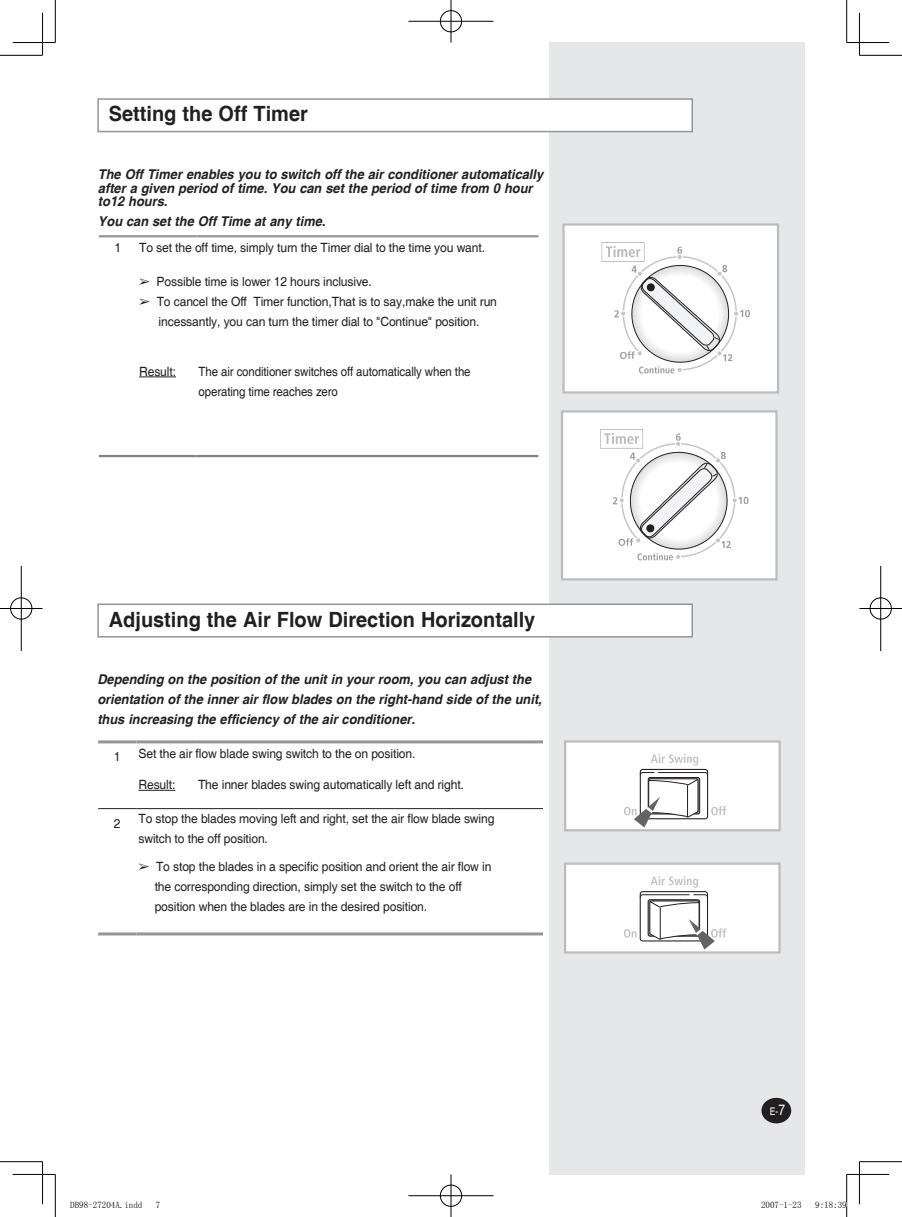
<style>
.page{position:relative;width:902px;height:1217px;background:#fff}
.page>*{position:absolute;margin:0;border:0;box-sizing:border-box;transform-origin:0 0}
.t1{font:700 21px "Helvetica";color:#231f20;scale:.95 1}
.t2{font:italic 700 13.5px/13.5px "Helvetica";color:#231f20;scale:.95 1}
.t3{font:12.75px/20px "Helvetica";letter-spacing:-.01em;color:#231f20;scale:.95 1}
.t4{font:12.75px/20px "Helvetica";letter-spacing:-.01em;color:#231f20;scale:.9 1}
.t5{font:10.5px "Helvetica";color:#fff;scale:.8 1}
.t6{font:9px "Sim Sun";color:#000}
</style>
<div class="page">
<div style="left:549px;top:43px;width:255px;height:1131px;background:#e6e7e9"></div>
<div style="left:761px;top:1097px;width:30px;height:26px;background:#231f20;border-radius:50%"></div>
<div style="left:98px;top:99px;width:594px;height:32px;background:#fff"></div>
<div style="left:97px;top:98px;width:596px;height:34px;border:2px solid #939598"></div>
<hr style="left:99px;top:235px;width:38px;height:2px;background:#939598">
<hr style="left:137px;top:235px;width:59px;height:2px;background:#939598">
<hr style="left:196px;top:235px;width:342px;height:2px;background:#939598">
<hr style="left:99px;top:455px;width:38px;height:2px;background:#808285">
<hr style="left:137px;top:455px;width:59px;height:2px;background:#808285">
<hr style="left:196px;top:455px;width:342px;height:2px;background:#808285">
<hr style="left:139px;top:376px;width:37px;height:1px;background:#231f20">
<div style="left:563px;top:224px;width:215px;height:168px;background:#fff"></div>
<div style="left:562px;top:223px;width:217px;height:170px;border:2px solid #bcbdc0"></div>
<svg style="left:601px;top:242px;width:149px;height:131px"></svg>
<div style="left:562px;top:411px;width:214px;height:168px;background:#fff"></div>
<div style="left:561px;top:410px;width:216px;height:170px;border:2px solid #bcbdc0"></div>
<svg style="left:600px;top:429px;width:148px;height:131px"></svg>
<div style="left:98px;top:604px;width:594px;height:32px;background:#fff"></div>
<div style="left:97px;top:603px;width:596px;height:34px;border:2px solid #939598"></div>
<div style="left:565px;top:741px;width:214px;height:89px;background:#fff"></div>
<div style="left:564px;top:740px;width:216px;height:91px;border:2px solid #bcbdc0"></div>
<svg style="left:651px;top:754px;width:47px;height:11px"></svg>
<div style="left:639px;top:768px;width:69px;height:51px;border:1px solid #231f20;border-radius:3px"></div>
<div style="left:565px;top:863px;width:214px;height:89px;background:#fff"></div>
<div style="left:564px;top:862px;width:216px;height:91px;border:2px solid #bcbdc0"></div>
<svg style="left:650px;top:876px;width:48px;height:11px"></svg>
<div style="left:640px;top:891px;width:67px;height:49px;background:linear-gradient(to right,#fff,#fff);border-radius:3px"></div>
<div style="left:639px;top:890px;width:69px;height:51px;border:1px solid #231f20;border-radius:3px"></div>
<svg style="left:624px;top:894px;width:102px;height:55px"></svg>
<svg style="left:624px;top:771px;width:102px;height:56px"></svg>
<hr style="left:98px;top:740px;width:38px;height:3px;background:#939598">
<hr style="left:136px;top:740px;width:60px;height:3px;background:#939598">
<hr style="left:196px;top:740px;width:347px;height:3px;background:#939598">
<hr style="left:98px;top:808px;width:38px;height:1px;background:#231f20">
<hr style="left:136px;top:808px;width:60px;height:1px;background:#231f20">
<hr style="left:196px;top:808px;width:347px;height:1px;background:#231f20">
<hr style="left:98px;top:932px;width:38px;height:3px;background:#939598">
<hr style="left:136px;top:932px;width:60px;height:3px;background:#939598">
<hr style="left:196px;top:932px;width:347px;height:3px;background:#939598">
<hr style="left:138px;top:789px;width:37px;height:1px;background:#231f20">
<hr style="left:0;top:55px;width:43px;height:1px;background:#000">
<hr style="left:859px;top:55px;width:42px;height:1px;background:#000">
<hr style="left:0;top:1161px;width:43px;height:1px;background:#000">
<hr style="left:859px;top:1161px;width:42px;height:1px;background:#000">
<hr style="left:55px;top:0;width:1px;height:43px;background:#000">
<hr style="left:55px;top:1174px;width:1px;height:42px;background:#000">
<hr style="left:846px;top:0;width:1px;height:43px;background:#000">
<hr style="left:846px;top:1174px;width:1px;height:42px;background:#000">
<hr style="left:13px;top:42px;width:42px;height:1px;background:#000">
<hr style="left:846px;top:42px;width:43px;height:1px;background:#000">
<hr style="left:13px;top:1173px;width:42px;height:1px;background:#000">
<hr style="left:846px;top:1173px;width:43px;height:1px;background:#000">
<hr style="left:42px;top:13px;width:1px;height:42px;background:#000">
<hr style="left:42px;top:1161px;width:1px;height:42px;background:#000">
<hr style="left:859px;top:13px;width:1px;height:42px;background:#000">
<hr style="left:859px;top:1161px;width:1px;height:42px;background:#000">
<div style="left:439px;top:10px;width:23px;height:23px;border:2px solid #fff;border-radius:50%"></div>
<hr style="left:408px;top:20px;width:85px;height:2px;background:#fff">
<hr style="left:450px;top:0;width:2px;height:43px;background:#fff">
<div style="left:440px;top:10px;width:22px;height:22px;border:1px solid #000;border-radius:50%"></div>
<hr style="left:408px;top:21px;width:85px;height:1px;background:#000">
<hr style="left:450px;top:0;width:1px;height:43px;background:#000">
<div style="left:439px;top:1183px;width:23px;height:23px;border:2px solid #fff;border-radius:50%"></div>
<hr style="left:408px;top:1194px;width:85px;height:2px;background:#fff">
<hr style="left:450px;top:1174px;width:2px;height:42px;background:#fff">
<div style="left:440px;top:1184px;width:22px;height:22px;border:1px solid #000;border-radius:50%"></div>
<hr style="left:408px;top:1195px;width:85px;height:1px;background:#000">
<hr style="left:450px;top:1174px;width:1px;height:42px;background:#000">
<div style="left:10px;top:596px;width:23px;height:24px;border:2px solid #fff;border-radius:50%"></div>
<hr style="left:0;top:607px;width:43px;height:2px;background:#fff">
<hr style="left:20px;top:566px;width:2px;height:85px;background:#fff">
<div style="left:10px;top:597px;width:22px;height:22px;border:1px solid #000;border-radius:50%"></div>
<hr style="left:0;top:608px;width:43px;height:1px;background:#000">
<hr style="left:21px;top:566px;width:1px;height:85px;background:#000">
<div style="left:868px;top:596px;width:24px;height:24px;border:2px solid #fff;border-radius:50%"></div>
<hr style="left:859px;top:607px;width:42px;height:2px;background:#fff">
<hr style="left:879px;top:566px;width:2px;height:85px;background:#fff">
<div style="left:869px;top:597px;width:22px;height:22px;border:1px solid #000;border-radius:50%"></div>
<hr style="left:859px;top:608px;width:42px;height:1px;background:#000">
<hr style="left:880px;top:566px;width:1px;height:85px;background:#000">
<h1 class="t1" style="left:109px;top:101px;width:211px">Setting the Off Timer</h1>
<p class="t2" style="left:98px;top:168px;width:470px">The Off Timer enables you to switch off the air conditioner automatically after a given period of time. You can set the period of time from 0 hour to12 hours.</p>
<p class="t2" style="left:98px;top:215px;width:241px">You can set the Off Time at any time.</p>
<p class="t3" style="left:114px;top:238px;width:5px">1</p>
<p class="t3" style="left:139px;top:238px;width:366px">To set the off time, simply turn the Timer dial to the time you want.</p>
<p class="t3" style="left:157px;top:272px;width:360px">Possible time is lower 12 hours inclusive.<br>To cancel the Off Timer function,That is to say,make the unit run incessantly, you can turn the timer dial to "Continue" position.</p>
<p class="t3" style="left:139px;top:361px;width:40px">Result:</p>
<p class="t4" style="left:199px;top:361px;width:304px">The air conditioner switches off automatically when the operating time reaches zero</p>
<h1 class="t1" style="left:109px;top:606px;width:450px">Adjusting the Air Flow Direction Horizontally</h1>
<p class="t2" style="left:97px;top:670px;width:469px;line-height:19.8px">Depending on the position of the unit in your room, you can adjust the orientation of the inner air flow blades on the right-hand side of the unit, thus increasing the efficiency of the air conditioner.</p>
<p class="t3" style="left:114px;top:746px;width:5px">1</p>
<p class="t3" style="left:138px;top:743px;width:293px">Set the air flow blade swing switch to the on position.</p>
<p class="t3" style="left:138px;top:774px;width:40px">Result:</p>
<p class="t3" style="left:198px;top:774px;width:281px">The inner blades swing automatically left and right.</p>
<p class="t3" style="left:114px;top:813px;width:8px">2</p>
<p class="t3" style="left:138px;top:809px;width:376px">To stop the blades moving left and right, set the air flow blade swing switch to the off position.</p>
<p class="t3" style="left:155px;top:857px;width:356px">To stop the blades in a specific position and orient the air flow in the corresponding direction, simply set the switch to the off position when the blades are in the desired position.</p>
<p class="t5" style="left:769px;top:1104px;width:12px">E-</p>
<p class="t6" style="left:70px;top:1199px;width:73px">DB98-27204A.indd</p>
<p class="t6" style="left:156px;top:1199px;width:6px">7</p>
<p class="t6" style="left:761px;top:1199px;width:42px">2007-1-23</p>
<p class="t6" style="left:815px;top:1199px;width:33px">9:18:39</p>
</div>
